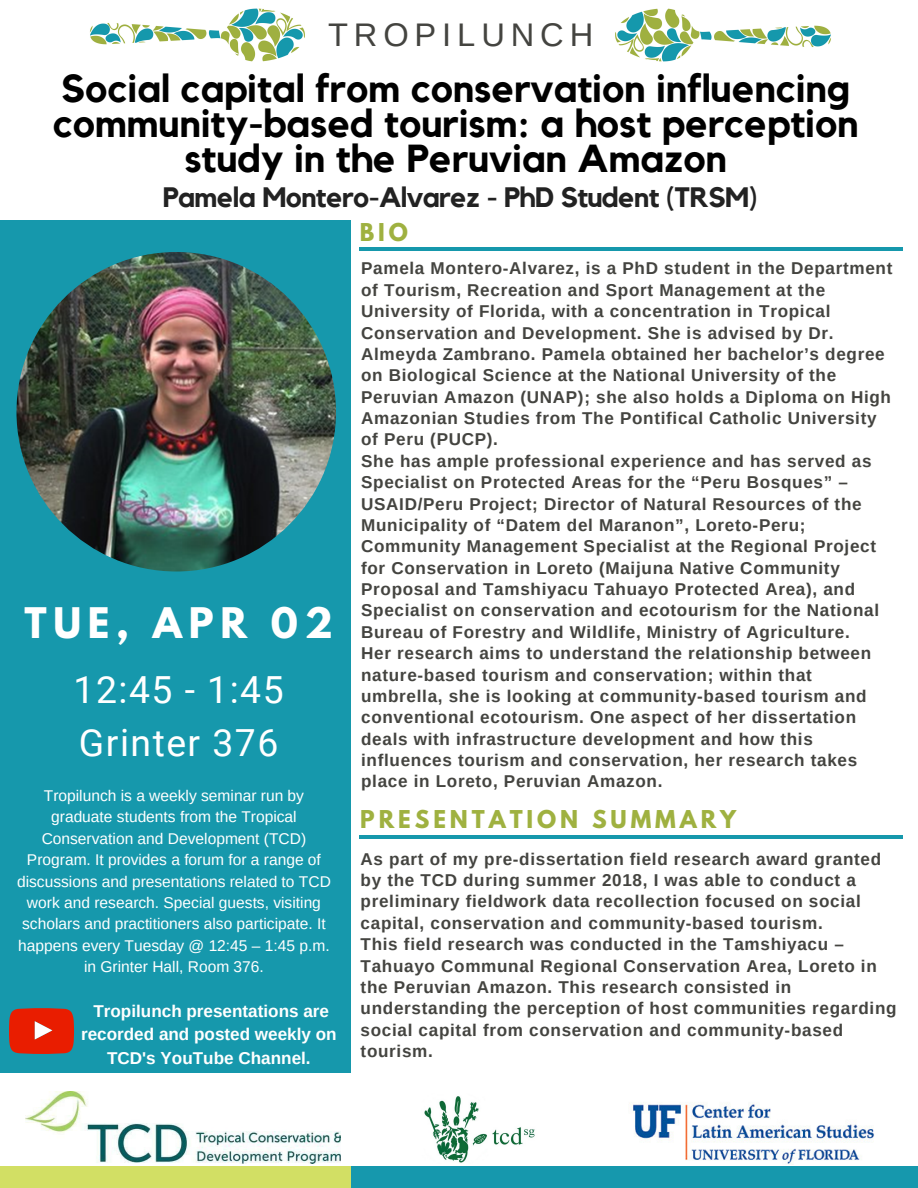
<style>
.page{position:relative;width:918px;height:1188px;background:#fff}
.page>*{position:absolute;margin:0;border:0;box-sizing:border-box;transform-origin:0 0}
.t1{font:700 38.85px/34.8px "Kollektif";color:#000;text-align:center}
.t2{font:37.35px/52.8px "Roboto";letter-spacing:.04em;color:#fff}
.t3{font:700 37.35px "League Spartan";letter-spacing:.18em;color:#fff}
.t4{font:32.7px "Arimo";letter-spacing:.18em;color:#444440}
.t5{font:700 28.05px "Kollektif";letter-spacing:-.02em;color:#222}
.t6{font:700 21.75px "League Spartan";letter-spacing:.18em;color:#9fb140}
.t7{font:700 17.1px/21.3px "Arimo";letter-spacing:.04em;color:#444440}
.t8{font:700 17.1px/23.7px "Arimo";color:#fff;text-align:center}
.t9{font:15.6px/21.3px "Arimo";color:#fff;text-align:center}
</style>
<div class="page">
<div style="left:0;top:221px;width:351px;height:852px;background:#1698ac"></div>
<img style="left:16px;top:252px;width:320px;height:319px;border-radius:50%">
<div style="left:0;top:1166px;width:351px;height:22px;background:#d2df64"></div>
<hr style="left:359px;top:247px;width:544px;height:3px;background:#1698ac">
<img style="left:424px;top:1096px;width:111px;height:67px">
<hr style="left:359px;top:835px;width:544px;height:3px;background:#1698ac">
<div style="left:352px;top:1166px;width:566px;height:22px;background:#1698ad"></div>
<img style="left:615px;top:8px;width:216px;height:54px">
<img style="left:90px;top:8px;width:215px;height:54px">
<svg style="left:9px;top:1008px;width:65px;height:46px;background:#dd3017"></svg>
<img style="left:25px;top:1092px;width:315px;height:72px">
<img style="left:629px;top:1102px;width:245px;height:62px">
<h3 class="t4" style="left:328px;top:16px;width:267px">TROPILUNCH</h3>
<h1 class="t1" style="left:53px;top:73px;width:807px">Social capital from conservation influencing community-based tourism: a host perception study in the Peruvian Amazon</h1>
<h3 class="t5" style="left:163px;top:184px;width:596px">Pamela Montero-Alvarez - PhD Student (TRSM)</h3>
<h2 class="t3" style="left:24px;top:604px;width:310px">TUE, APR 02</h2>
<h2 class="t2" style="left:74px;top:664px;width:212px">12:45 - 1:45<br>Grinter 376</h2>
<p class="t9" style="left:17px;top:785px;width:315px">Tropilunch is a weekly seminar run by graduate students from the Tropical Conservation and Development (TCD)<br>Program. It provides a forum for a range of discussions and presentations related to TCD work and research. Special guests, visiting scholars and practitioners also participate. It happens every Tuesday @ 12:45 – 1:45 p.m. in Grinter Hall, Room 376.</p>
<p class="t8" style="left:81px;top:999px;width:257px">Tropilunch presentations are recorded and posted weekly on<br>TCD's YouTube Channel.</p>
<p class="t6" style="left:360px;top:221px;width:50px">BIO</p>
<p class="t7" style="left:361px;top:258px;width:533px">Pamela Montero-Alvarez, is a PhD student in the Department of Tourism, Recreation and Sport Management at the University of Florida, with a concentration in Tropical Conservation and Development. She is advised by Dr.<br>Almeyda Zambrano. Pamela obtained her bachelor’s degree on Biological Science at the National University of the Peruvian Amazon (UNAP); she also holds a Diploma on High Amazonian Studies from The Pontifical Catholic University of Peru (PUCP).<br>She has ample professional experience and has served as Specialist on Protected Areas for the “Peru Bosques” – USAID/Peru Project; Director of Natural Resources of the Municipality of “Datem del Maranon”, Loreto-Peru; Community Management Specialist at the Regional Project for Conservation in Loreto (Maijuna Native Community Proposal and Tamshiyacu Tahuayo Protected Area), and Specialist on conservation and ecotourism for the National Bureau of Forestry and Wildlife, Ministry of Agriculture.<br>Her research aims to understand the relationship between nature-based tourism and conservation; within that umbrella, she is looking at community-based tourism and conventional ecotourism. One aspect of her dissertation deals with infrastructure development and how this influences tourism and conservation, her research takes place in Loreto, Peruvian Amazon.</p>
<p class="t6" style="left:360px;top:808px;width:378px">PRESENTATION SUMMARY</p>
<p class="t7" style="left:361px;top:848px;width:538px">As part of my pre-dissertation field research award granted by the TCD during summer 2018, I was able to conduct a preliminary fieldwork data recollection focused on social capital, conservation and community-based tourism.<br>This field research was conducted in the Tamshiyacu – Tahuayo Communal Regional Conservation Area, Loreto in the Peruvian Amazon. This research consisted in understanding the perception of host communities regarding social capital from conservation and community-based tourism.</p>
</div>
